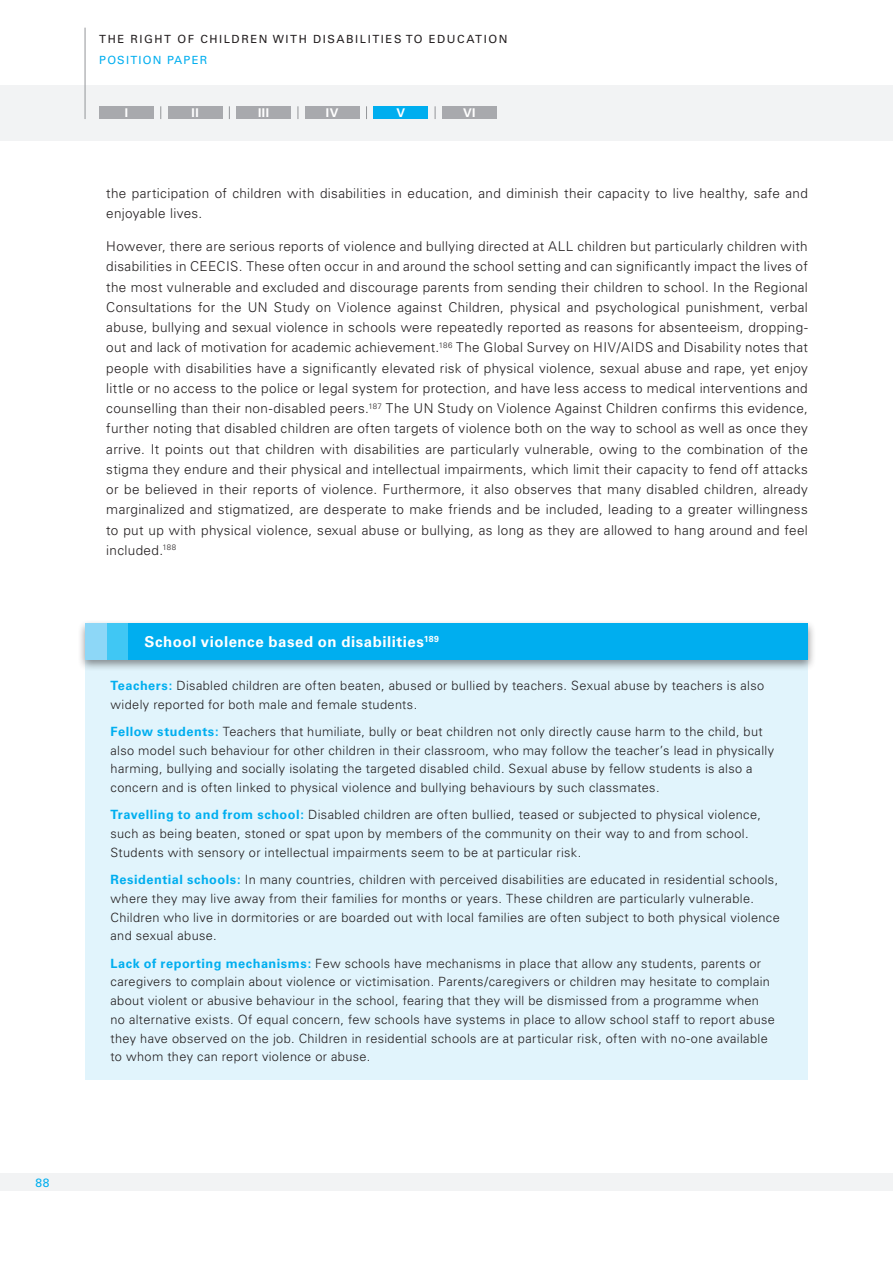
<style>
.page{position:relative;width:893px;height:1263px;background:#fff}
.page>*{position:absolute;margin:0;border:0;box-sizing:border-box;transform-origin:0 0}
.t1{font:700 15px "Univers";letter-spacing:.035em;color:#fff}
.t2{font:300 13.5px/20.2px "Univers";letter-spacing:.02em;color:#231f20;text-align:justify}
.t3{font:300 12.75px/18.8px "Univers";letter-spacing:.025em;color:#231f20}
.t4{font:700 12px "Univers";letter-spacing:.045em;color:#fff}
.t5{font:12px "Univers";color:#00aeef}
.t6{font:11.25px "Univers";letter-spacing:.14em;color:#231f20}
.t7{font:11.25px "Univers";color:#00aeef}
.s1{font-weight:700;color:#00aeef}
</style>
<div class="page">
<div style="left:0;top:1174px;width:893px;height:17px;background:#f2f3f4"></div>
<div style="left:0;top:85px;width:893px;height:55px;background:#f2f3f4"></div>
<hr style="left:85px;top:28px;width:1px;height:91px;background:#939598">
<div style="left:99px;top:106px;width:55px;height:13px;background:#a8a9ad"></div>
<svg style="left:160px;top:106px;width:1px;height:13px"></svg>
<div style="left:168px;top:106px;width:54px;height:13px;background:#a8a9ad"></div>
<svg style="left:229px;top:106px;width:1px;height:13px"></svg>
<div style="left:236px;top:106px;width:55px;height:13px;background:#a8a9ad"></div>
<svg style="left:298px;top:106px;width:1px;height:13px"></svg>
<div style="left:305px;top:106px;width:54px;height:13px;background:#a8a9ad"></div>
<svg style="left:366px;top:106px;width:1px;height:13px"></svg>
<svg style="left:435px;top:106px;width:1px;height:13px"></svg>
<div style="left:374px;top:106px;width:54px;height:13px;background:#00aeef"></div>
<div style="left:442px;top:106px;width:55px;height:13px;background:#a8a9ad"></div>
<div style="left:85px;top:658px;width:723px;height:422px;background:#e1f4fc"></div>
<div style="left:77px;top:619px;width:739px;height:52px;background:#231f20;opacity:.5"></div>
<div style="left:85px;top:623px;width:723px;height:36px;background:#00aeef"></div>
<div style="left:85px;top:623px;width:43px;height:36px;background:#40c7f4"></div>
<div style="left:85px;top:623px;width:21px;height:36px;background:#8dd7f7"></div>
<p class="t5" style="left:36px;top:1175px;width:16px">88</p>
<p class="t6" style="left:99px;top:33px;width:410px">THE RIGHT OF CHILDREN WITH DISABILITIES TO EDUCATION</p>
<p class="t7" style="left:99px;top:54px;width:17px">POSITION</p>
<p class="t7" style="left:167px;top:54px;width:17px">PAPER</p>
<p class="t4" style="left:125px;top:106px;width:5px">I</p>
<p class="t4" style="left:191px;top:106px;width:9px">II</p>
<p class="t4" style="left:258px;top:106px;width:13px">III</p>
<p class="t4" style="left:326px;top:106px;width:14px">IV</p>
<p class="t4" style="left:396px;top:106px;width:10px">V</p>
<p class="t4" style="left:463px;top:106px;width:14px">VI</p>
<p class="t2" style="left:106px;top:183px;width:703px">the participation of children with disabilities in education, and diminish their capacity to live healthy, safe and enjoyable lives.</p>
<p class="t2" style="left:106px;top:236px;width:452px">H owever, there are serious reports of violence and bullying directed at ALL</p>
<p class="t2" style="left:577px;top:236px;width:232px">children but particularly children with</p>
<p class="t2" style="left:106px;top:256px;width:93px">disabilities in CEECIS</p>
<p class="t2" style="left:106px;top:256px;width:703px;text-indent:133px">. These often occur in and around the school setting and can significantly impact the lives of the most vulnerable and excluded and discourage parents from sending their children to school. I n the Regional Consultations for the UN</p>
<p class="t2" style="left:106px;top:297px;width:703px;text-indent:168px">Study on Violence against Children, physical and psychological punishment, verbal abuse, bullying and sexual violence in schools were repeatedly reported as reasons for absenteeism, dropping&shy;out and lack of motivation for academic achievement.<sup>186</sup> The G lobal Survey on HIV/AIDS</p>
<p class="t2" style="left:106px;top:337px;width:703px;text-indent:551px">and Disability notes that people with disabilities have a significantly elevated risk of physical violence, sexual abuse and rape, yet enjoy little or no access to the police or legal system for protection, and have less access to medical interventions and counselling than their non-disabled peers.<sup>187</sup> The UN Study on Violence Against Children confirms this evidence, further noting that disabled children are often targets of violence both on the way to school as well as once they arrive. It points out that children with disabilities are particularly vulnerable, owing to the combination of the stigma they endure and their physical and intellectual impairments, which limit their capacity to fend off attacks or be believed in their reports of violence. Furthermore, it also observes that many disabled children, already marginalized and stigmatized, are desperate to make friends and be included, leading to a greater willingness to put up with physical violence, sexual abuse or bullying, as long as they are allowed to hang around and feel included.<sup>188</sup></p>
<p class="t1" style="left:145px;top:633px;width:296px">School violence based on disabilities<sup>189</sup></p>
<p class="t3" style="left:111px;top:676px;width:655px"><span class="s1">Teachers:</span> Disabled children are often beaten, abused or bullied by teachers. Sexual abuse by teachers is also widely reported for both male and female students.</p>
<p class="t3" style="left:111px;top:722px;width:665px"><span class="s1">Fellow students:</span> Teachers that humiliate, bully or beat children not only directly cause harm to the child, but also model such behaviour for other children in their classroom, who may follow the teacher’s lead in physically harming, bullying and socially isolating the targeted disabled child. Sexual abuse by fellow students is also a concern and is often linked to physical violence and bullying behaviours by such classmates.</p>
<p class="t3" style="left:111px;top:805px;width:652px"><span class="s1">Travelling to and from school:</span> Disabled children are often bullied, teased or subjected to physical violence, such as being beaten, stoned or spat upon by members of the community on their way to and from school.<br>Students with sensory or intellectual impairments seem to be at particular risk.</p>
<p class="t3" style="left:111px;top:870px;width:671px"><span class="s1">Residential schools:</span> I n many countries, children with perceived disabilities are educated in residential schools, where they may live away from their families for months or years. These children are particularly vulnerable.<br>Children who live in dormitories or are boarded out with local families are often subject to both physical violence and sexual abuse.</p>
<p class="t3" style="left:111px;top:954px;width:666px"><span class="s1">Lack of reporting mechanisms:</span> Few schools have mechanisms in place that allow any students, parents or caregivers to complain about violence or victimisation. Parents/caregivers or children may hesitate to complain about violent or abusive behaviour in the school, fearing that they will be dismissed from a programme when no alternative exists. Of equal concern, few schools have systems in place to allow school staff to report abuse they have observed on the job. Children in residential schools are at particular risk, often with no-one available to whom they can report violence or abuse.</p>
</div>
